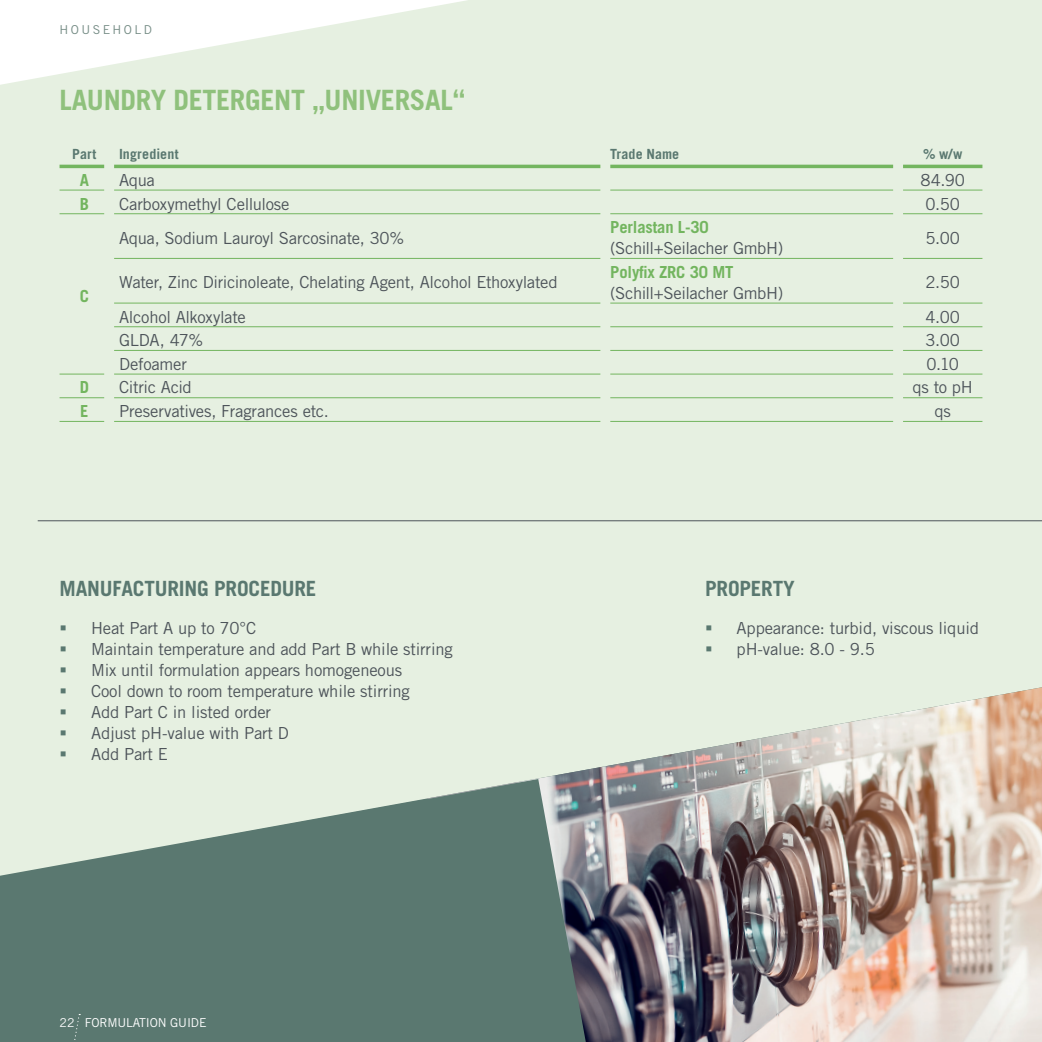
<style>
.page{position:relative;width:1042px;height:1042px;background:#fff}
.page>*{position:absolute;margin:0;border:0;box-sizing:border-box;transform-origin:0 0}
.t1{font:700 28px "Trade Gothic LT Pro";letter-spacing:-.01em;color:#8fc17c}
.t2{font:700 21px "Trade Gothic LT Pro";letter-spacing:-.01em;color:#5a7870}
.t3{font:16.62px/21px "Trade Gothic LT Pro";letter-spacing:-.01em;color:#4d545a}
.t4{font:700 16.62px "Trade Gothic LT Pro";letter-spacing:-.01em;color:#73b55f}
.t5{font:700 14px "Trade Gothic LT Pro";letter-spacing:.005em;color:#5a7870}
.t6{font:12.25px "Trade Gothic LT Pro";letter-spacing:-.01em;color:#fff}
.t7{font:12.25px "Trade Gothic LT Pro";letter-spacing:.2em;color:#758c85}
</style>
<div class="page">
<div style="left:0;top:0;width:1042px;height:687px;background:#e6f0e1"></div>
<svg style="left:0;top:687px;width:427px;height:355px;background:#b0c1b5"></svg>
<img style="left:427px;top:687px;width:615px;height:355px">
<svg style="left:185px;top:779px;width:401px;height:263px;background:#6b857d"></svg>
<hr style="left:114px;top:165px;width:486px;height:3px;background:#73b55f">
<hr style="left:610px;top:165px;width:283px;height:3px;background:#73b55f">
<hr style="left:903px;top:165px;width:79px;height:3px;background:#73b55f">
<hr style="left:114px;top:190px;width:486px;height:1px;background:#73b55f">
<hr style="left:610px;top:190px;width:283px;height:1px;background:#73b55f">
<hr style="left:903px;top:190px;width:79px;height:1px;background:#73b55f">
<hr style="left:114px;top:213px;width:486px;height:1px;background:#73b55f">
<hr style="left:610px;top:213px;width:283px;height:1px;background:#73b55f">
<hr style="left:903px;top:213px;width:79px;height:1px;background:#73b55f">
<hr style="left:114px;top:258px;width:486px;height:1px;background:#73b55f">
<hr style="left:610px;top:258px;width:283px;height:1px;background:#73b55f">
<hr style="left:903px;top:258px;width:79px;height:1px;background:#73b55f">
<hr style="left:114px;top:303px;width:486px;height:1px;background:#73b55f">
<hr style="left:610px;top:303px;width:283px;height:1px;background:#73b55f">
<hr style="left:903px;top:303px;width:79px;height:1px;background:#73b55f">
<hr style="left:114px;top:326px;width:486px;height:1px;background:#73b55f">
<hr style="left:610px;top:326px;width:283px;height:1px;background:#73b55f">
<hr style="left:903px;top:326px;width:79px;height:1px;background:#73b55f">
<hr style="left:114px;top:350px;width:486px;height:1px;background:#73b55f">
<hr style="left:610px;top:350px;width:283px;height:1px;background:#73b55f">
<hr style="left:903px;top:350px;width:79px;height:1px;background:#73b55f">
<hr style="left:60px;top:374px;width:44px;height:1px;background:#73b55f">
<hr style="left:114px;top:374px;width:486px;height:1px;background:#73b55f">
<hr style="left:610px;top:374px;width:283px;height:1px;background:#73b55f">
<hr style="left:903px;top:374px;width:79px;height:1px;background:#73b55f">
<hr style="left:60px;top:397px;width:44px;height:1px;background:#73b55f">
<hr style="left:114px;top:397px;width:486px;height:1px;background:#73b55f">
<hr style="left:610px;top:397px;width:283px;height:1px;background:#73b55f">
<hr style="left:903px;top:397px;width:79px;height:1px;background:#73b55f">
<hr style="left:60px;top:421px;width:44px;height:1px;background:#73b55f">
<hr style="left:114px;top:421px;width:486px;height:1px;background:#73b55f">
<hr style="left:610px;top:421px;width:283px;height:1px;background:#73b55f">
<hr style="left:903px;top:421px;width:79px;height:1px;background:#73b55f">
<hr style="left:60px;top:165px;width:44px;height:3px;background:#73b55f">
<hr style="left:60px;top:190px;width:44px;height:1px;background:#73b55f">
<hr style="left:60px;top:213px;width:44px;height:1px;background:#73b55f">
<svg style="left:72px;top:1014px;width:8px;height:28px"></svg>
<hr style="left:38px;top:520px;width:1004px;height:1px;background:#4d545a">
<svg style="left:61px;top:626px;width:5px;height:4px"></svg>
<svg style="left:61px;top:647px;width:5px;height:4px"></svg>
<svg style="left:61px;top:668px;width:5px;height:4px"></svg>
<svg style="left:61px;top:689px;width:5px;height:4px"></svg>
<svg style="left:61px;top:710px;width:5px;height:4px"></svg>
<svg style="left:61px;top:731px;width:5px;height:4px"></svg>
<svg style="left:61px;top:752px;width:5px;height:4px"></svg>
<svg style="left:706px;top:626px;width:5px;height:4px"></svg>
<svg style="left:706px;top:647px;width:5px;height:4px"></svg>
<p class="t7" style="left:60px;top:22px;width:94px">HOUSEHOLD</p>
<h1 class="t1" style="left:60px;top:82px;width:407px">LAUNDRY DETERGENT „UNIVERSAL“</h1>
<p class="t5" style="left:72px;top:145px;width:26px">Part</p>
<p class="t5" style="left:119px;top:145px;width:61px">Ingredient</p>
<p class="t5" style="left:610px;top:145px;width:70px">Trade Name</p>
<p class="t5" style="left:923px;top:145px;width:41px">% w/w</p>
<p class="t4" style="left:80px;top:170px;width:11px">A</p>
<p class="t3" style="left:119px;top:169px;width:37px">Aqua</p>
<p class="t3" style="left:920px;top:169px;width:46px">84.90</p>
<p class="t4" style="left:80px;top:193px;width:11px">B</p>
<p class="t3" style="left:119px;top:193px;width:172px">Carboxymethyl Cellulose</p>
<p class="t3" style="left:925px;top:193px;width:36px">0.50</p>
<p class="t4" style="left:80px;top:285px;width:11px">C</p>
<p class="t3" style="left:119px;top:227px;width:287px">Aqua, Sodium Lauroyl Sarcosinate, 30%</p>
<p class="t3" style="left:119px;top:272px;width:440px">Water, Zinc Diricinoleate, Chelating Agent, Alcohol Ethoxylated</p>
<p class="t4" style="left:610px;top:217px;width:100px">Perlastan L-30</p>
<p class="t3" style="left:610px;top:238px;width:174px">(Schill+Seilacher GmbH)</p>
<p class="t4" style="left:610px;top:262px;width:125px">Polyfix ZRC 30 MT</p>
<p class="t3" style="left:610px;top:282px;width:174px">(Schill+Seilacher GmbH)</p>
<p class="t3" style="left:925px;top:227px;width:36px">5.00</p>
<p class="t3" style="left:925px;top:272px;width:36px">2.50</p>
<p class="t3" style="left:119px;top:306px;width:128px">Alcohol Alkoxylate</p>
<p class="t3" style="left:925px;top:306px;width:36px">4.00</p>
<p class="t3" style="left:119px;top:329px;width:86px">GLDA, 47%</p>
<p class="t3" style="left:925px;top:329px;width:36px">3.00</p>
<p class="t3" style="left:119px;top:353px;width:69px">Defoamer</p>
<p class="t3" style="left:926px;top:353px;width:34px">0.10</p>
<p class="t4" style="left:80px;top:377px;width:11px">D</p>
<p class="t3" style="left:119px;top:377px;width:74px">Citric Acid</p>
<p class="t3" style="left:912px;top:377px;width:62px">qs to pH</p>
<p class="t4" style="left:80px;top:401px;width:10px">E</p>
<p class="t3" style="left:119px;top:400px;width:211px">Preservatives, Fragrances etc.</p>
<p class="t3" style="left:934px;top:400px;width:18px">qs</p>
<p class="t2" style="left:60px;top:575px;width:258px">MANUFACTURING PROCEDURE</p>
<p class="t3" style="left:91px;top:617px;width:363px">Heat Part A up to 70°C<br>Maintain temperature and add Part B while stirring<br>Mix until formulation appears homogeneous<br>Cool down to room temperature while stirring<br>Add Part C in listed order<br>Adjust pH-value with Part D<br>Add Part E</p>
<p class="t6" style="left:60px;top:1015px;width:148px">22 FORMULATION GUIDE</p>
<p class="t2" style="left:705px;top:575px;width:91px">PROPERTY</p>
<p class="t3" style="left:736px;top:617px;width:244px">Appearance: turbid, viscous liquid pH-value: 8.0 - 9.5</p>
</div>
